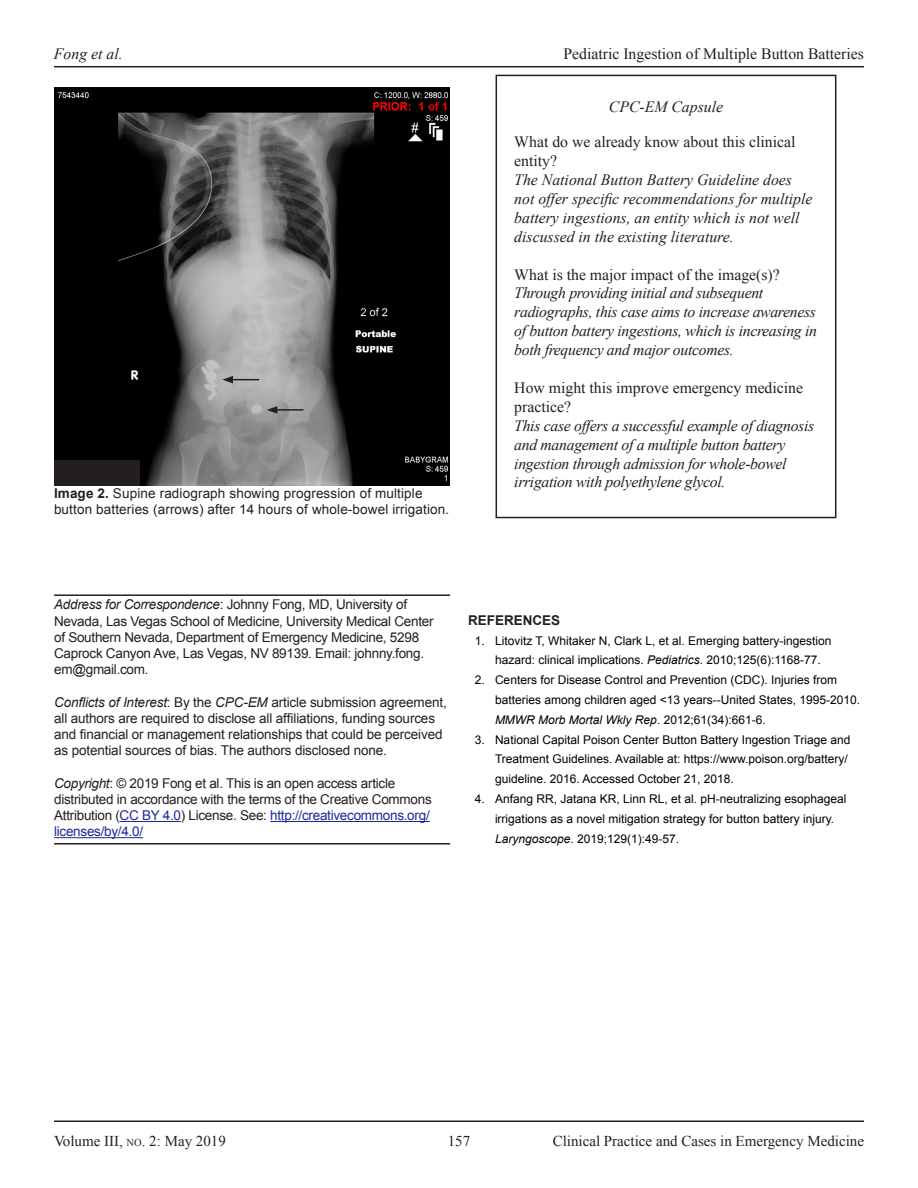
<style>
.page{position:relative;width:918px;height:1188px;background:#fff}
.page>*{position:absolute;margin:0;border:0;box-sizing:border-box;transform-origin:0 0}
.Capsule_Summary_answ{font:italic 15.75px/18.9px "Times New Roman";letter-spacing:-.02em;color:#231f20}
.Capsule_Summary_answ-2{font:15.75px/18.9px "Times New Roman";color:#231f20}
.Capsule_Summary_answ-3{font:italic 15.75px/18.9px "Times New Roman";color:#231f20}
.Body_Text__15{font:italic 15.75px "Times New Roman";color:#231f20}
.t1{font:15px "Times New Roman";color:#231f20}
.t2{font:13.5px/16.2px "Arial";letter-spacing:-.02em;color:#231f20}
.t3{font:13.5px/16.2px "Arial";letter-spacing:.01em;color:#231f20}
.t4{font:700 13.5px "Arial";color:#231f20}
.t5{font:12px/19.8px "Arial";color:#000}
.s1{font-weight:700}
.s2{font-style:italic}
.s3{color:#1f2796}
.s4{font-size:10.5px}
</style>
<div class="page">
<hr style="left:54px;top:1120px;width:810px;height:2px;background:#231f20">
<hr style="left:54px;top:66px;width:810px;height:1px;background:#231f20">
<div style="left:496px;top:75px;width:340px;height:443px;border:2px solid #231f20"></div>
<hr style="left:54px;top:594px;width:396px;height:2px;background:#231f20">
<hr style="left:120px;top:821px;width:61px;height:1px;background:#1f2796">
<hr style="left:270px;top:821px;width:160px;height:1px;background:#1f2796">
<hr style="left:54px;top:843px;width:396px;height:2px;background:#231f20">
<hr style="left:54px;top:837px;width:89px;height:1px;background:#1f2796">
<img style="left:54px;top:88px;width:396px;height:398px">
<svg style="left:222px;top:376px;width:37px;height:7px"></svg>
<hr style="left:275px;top:409px;width:28px;height:2px;background:#231f20">
<svg style="left:267px;top:406px;width:10px;height:8px"></svg>
<div style="left:54px;top:460px;width:85px;height:26px;background:#231f20"></div>
<p class="Capsule_Summary_answ" style="left:54px;top:44px;width:70px">Fong et al.</p>
<p class="Capsule_Summary_answ-2" style="left:563px;top:44px;width:302px">Pediatric Ingestion of Multiple Button Batteries</p>
<p class="Body_Text__15" style="left:609px;top:96px;width:116px">CPC-EM Capsule</p>
<p class="Capsule_Summary_answ-2" style="left:514px;top:132px;width:283px">What do we already know about this clinical entity?</p>
<p class="Capsule_Summary_answ-3" style="left:514px;top:170px;width:300px">The National Button Battery Guideline does not offer specific recommendations for multiple battery ingestions, an entity which is not well discussed in the existing literature.</p>
<p class="Capsule_Summary_answ-2" style="left:514px;top:265px;width:267px">What is the major impact of the image(s)?</p>
<p class="Capsule_Summary_answ" style="left:514px;top:283px;width:304px">Through providing initial and subsequent radiographs, this case aims to increase awareness of button battery ingestions, which is increasing in both frequency and major outcomes.</p>
<p class="Capsule_Summary_answ-2" style="left:514px;top:378px;width:290px">How might this improve emergency medicine practice?</p>
<p class="Capsule_Summary_answ" style="left:514px;top:416px;width:301px">This case offers a successful example of diagnosis and management of a multiple button battery ingestion through admission for whole-bowel irrigation with polyethylene glycol.</p>
<p class="t3" style="left:54px;top:486px;width:397px"><span class="s1">Image 2.</span> Supine radiograph showing progression of multiple button batteries (arrows) after 14 hours of whole-bowel irrigation.</p>
<p class="t2" style="left:54px;top:597px;width:381px"><span class="s2">Address for Correspondence</span>: Johnny Fong, MD, University of Nevada, Las Vegas School of Medicine, University Medical Center of Southern Nevada, Department of Emergency Medicine, 5298<br>Caprock Canyon Ave, Las Vegas, NV 89139. Email: johnny.fong. em@gmail.com.</p>
<p class="t2" style="left:54px;top:694px;width:394px"><span class="s2">Conflicts of Interest</span>: By the <span class="s2">CPC-EM</span> article submission agreement, all authors are required to disclose all affiliations, funding sources and financial or management relationships that could be perceived as potential sources of bias. The authors disclosed none.</p>
<p class="t2" style="left:54px;top:775px;width:379px"><span class="s2">Copyright</span>: © 2019 Fong et al. This is an open access article distributed in accordance with the terms of the Creative Commons Attribution (<span class="s3">CC BY 4.0</span>) License. See: <span class="s3">http://creativecommons.org/ licenses/by/4.0/</span></p>
<p class="t4" style="left:468px;top:611px;width:94px">REFERENCES</p>
<p class="t5" style="left:495px;top:631px;width:338px;text-indent:-20px">1. Litovitz T, Whitaker N, Clark L, et al. Emerging battery-ingestion hazard: clinical implications. <span class="s2">Pediatrics</span>. 2010;125(6):1168-77.</p>
<p class="t5" style="left:495px;top:670px;width:367px;text-indent:-20px">2. Centers for Disease Control and Prevention (CDC). Injuries from batteries among children aged &lt;13 years--United States, 1995-2010.<br><span class="s2">MMWR Morb Mortal Wkly Rep</span>. 2012;61(34):661-6.</p>
<p class="t5" style="left:495px;top:730px;width:357px;text-indent:-20px">3. National Capital Poison Center Button Battery Ingestion Triage and<br>Treatment Guidelines. Available at: https://www.poison.org/battery/ guideline. 2016. Accessed October 21, 2018.</p>
<p class="t5" style="left:495px;top:789px;width:353px;text-indent:-20px">4. Anfang RR, Jatana KR, Linn RL, et al. pH-neutralizing esophageal irrigations as a novel mitigation strategy for button battery injury.<br><span class="s2">Laryngoscope</span>. 2019;129(1):49-57.</p>
<p class="t1" style="left:54px;top:1131px;width:173px">Volume III, <span class="s4">no</span>. 2: May 2019</p>
<p class="t1" style="left:448px;top:1131px;width:24px">157</p>
<p class="t1" style="left:553px;top:1131px;width:313px">Clinical Practice and Cases in Emergency Medicine</p>
</div>
